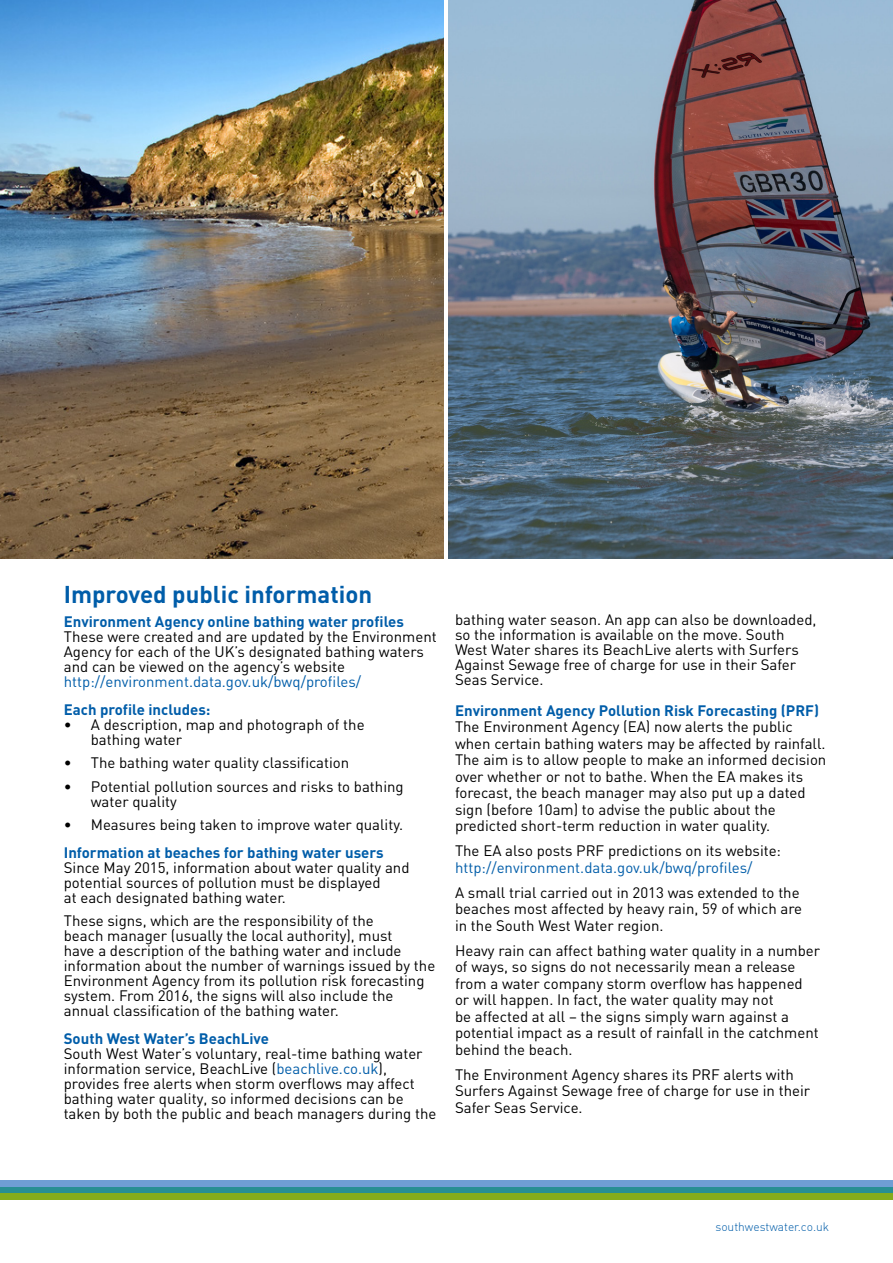
<style>
.page{position:relative;width:893px;height:1263px;background:#fff}
.page>*{position:absolute;margin:0;border:0;box-sizing:border-box;transform-origin:0 0}
.t1{font:700 24px "DIN";color:#005da9}
.t2{font:15px/15px "DIN";color:#000}
.t3{font:700 15px "DIN";color:#005da9}
.t4{font:15px "DIN";color:#005da9}
.t5{font:300 12px "DIN";color:#005da9}
.s1{color:#005da9}
</style>
<div class="page">
<div style="left:0;top:1180px;width:893px;height:7px;background:#6f9ed4"></div>
<div style="left:0;top:1187px;width:893px;height:6px;background:#288f93"></div>
<div style="left:0;top:1193px;width:893px;height:6px;background:#85ac1c"></div>
<img style="left:0;top:0;width:443px;height:559px">
<img style="left:449px;top:0;width:444px;height:559px">
<h1 class="t1" style="left:64px;top:579px;width:310px">Improved public information</h1>
<p class="t3" style="left:64px;top:612px;width:342px">Environment Agency online bathing water profiles</p>
<p class="t2" style="left:64px;top:629px;width:375px">These were created and are updated by the Environment<br>Agency for each of the UK’s designated bathing waters and can be viewed on the agency’s website</p>
<p class="t4" style="left:64px;top:672px;width:299px">http://environment.data.gov.uk/bwq/profiles/</p>
<p class="t3" style="left:64px;top:699px;width:148px">Each profile includes:</p>
<p class="t2" style="left:91px;top:716px;width:275px;text-indent:-27px">• A description, map and photograph of the bathing water</p>
<p class="t2" style="left:64px;top:755px;width:287px">• The bathing water quality classification</p>
<p class="t2" style="left:91px;top:778px;width:314px;text-indent:-27px">• Potential pollution sources and risks to bathing water quality</p>
<p class="t2" style="left:64px;top:817px;width:341px">• Measures being taken to improve water quality.</p>
<p class="t3" style="left:64px;top:843px;width:321px">Information at beaches for bathing water users</p>
<p class="t2" style="left:64px;top:860px;width:347px">Since May 2015, information about water quality and potential sources of pollution must be displayed<br>at each designated bathing water.</p>
<p class="t2" style="left:64px;top:913px;width:373px">These signs, which are the responsibility of the<br>beach manager (usually the local authority), must<br>have a description of the bathing water and include information about the number of warnings issued by the Environment Agency from its pollution risk forecasting system. From 2016, the signs will also include the annual classification of the bathing water.</p>
<p class="t3" style="left:64px;top:1029px;width:207px">South West Water’s BeachLive</p>
<p class="t2" style="left:64px;top:1046px;width:374px">South West Water’s voluntary, real-time bathing water information service, BeachLive (<span class="s1">beachlive.co.uk</span>), provides free alerts when storm overflows may affect bathing water quality, so informed decisions can be taken by both the public and beach managers during the</p>
<p class="t2" style="left:455px;top:612px;width:363px">bathing water season. An app can also be downloaded, so the information is available on the move. South West Water shares its BeachLive alerts with Surfers Against Sewage free of charge for use in their Safer Seas Service.</p>
<p class="t3" style="left:455px;top:700px;width:366px">Environment Agency Pollution Risk Forecasting (PRF)</p>
<p class="t2" style="left:455px;top:718px;width:373px;line-height:16.5px">The Environment Agency (EA) now alerts the public when certain bathing waters may be affected by rainfall.<br>The aim is to allow people to make an informed decision over whether or not to bathe. When the EA makes its forecast, the beach manager may also put up a dated sign (before 10am) to advise the public about the predicted short-term reduction in water quality.</p>
<p class="t2" style="left:455px;top:843px;width:328px">The EA also posts PRF predictions on its website:</p>
<p class="t4" style="left:455px;top:858px;width:299px">http://environment.data.gov.uk/bwq/profiles/</p>
<p class="t2" style="left:455px;top:884px;width:349px;line-height:16.5px">A small trial carried out in 2013 was extended to the beaches most affected by heavy rain, 59 of which are in the South West Water region.</p>
<p class="t2" style="left:455px;top:942px;width:367px;line-height:16.5px">Heavy rain can affect bathing water quality in a number of ways, so signs do not necessarily mean a release from a water company storm overflow has happened or will happen. In fact, the water quality may not<br>be affected at all – the signs simply warn against a potential impact as a result of rainfall in the catchment behind the beach.</p>
<p class="t2" style="left:455px;top:1066px;width:357px;line-height:16.5px">The Environment Agency shares its PRF alerts with<br>Surfers Against Sewage free of charge for use in their<br>Safer Seas Service.</p>
<p class="t5" style="left:715px;top:1219px;width:115px">southwestwater.co.uk</p>
</div>
